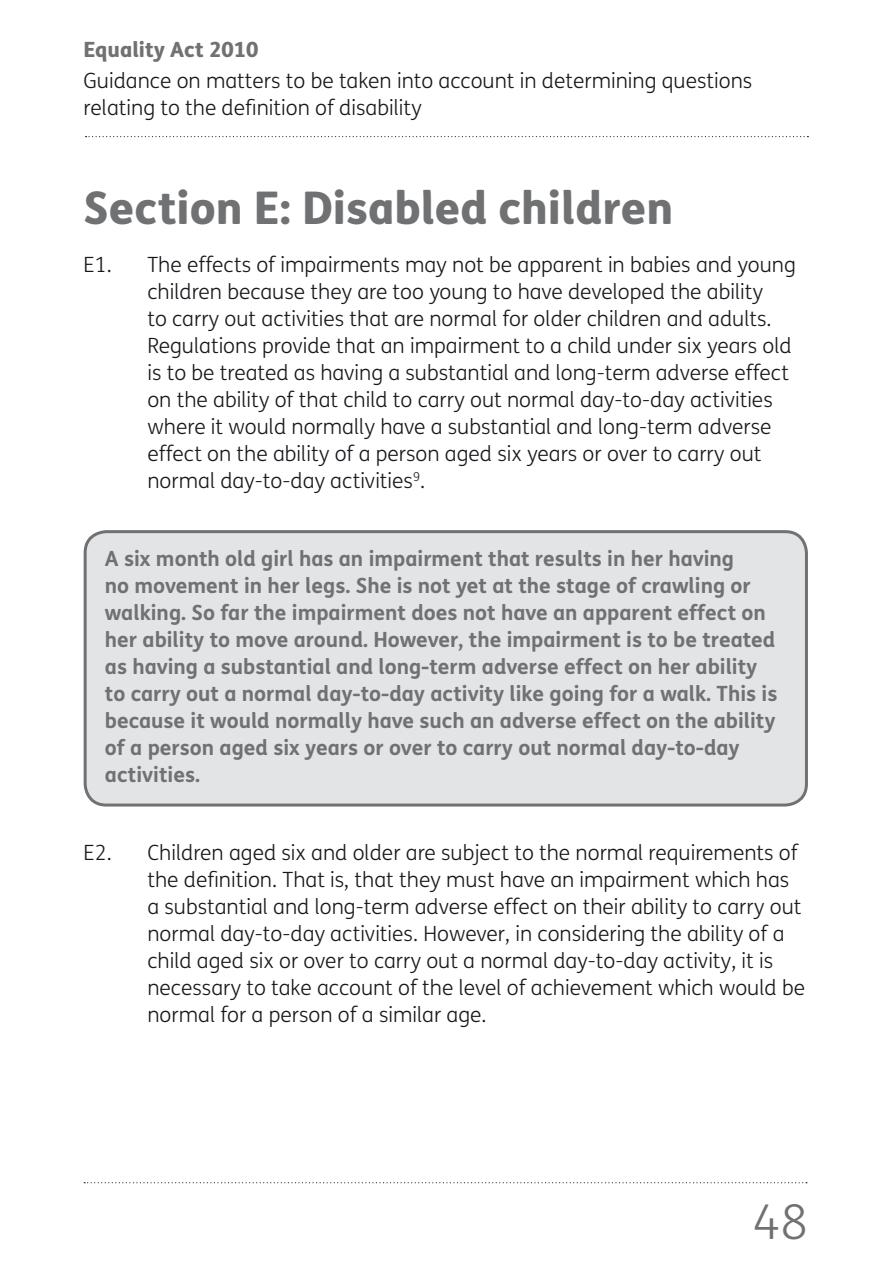
<style>
.page{position:relative;width:893px;height:1263px;background:#fff}
.page>*{position:absolute;margin:0;border:0;box-sizing:border-box;transform-origin:0 0}
.t1{font:300 48px "FS Me";color:#707173}
.Heading_2{font:800 45px "FS Me";color:#707173}
.Text{font:300 21px/27px "FS Me";color:#1a171c}
.Box_Text_Only_Para{font:700 21px/27px "FS Me";color:#707173}
.t2{font:800 21px "FS Me";color:#707173}
</style>
<div class="page">
<svg style="left:86px;top:136px;width:722px;height:1px"></svg>
<svg style="left:84px;top:1182px;width:723px;height:1px"></svg>
<div style="left:85px;top:532px;width:721px;height:273px;background:#e3e4e5;border-radius:21px"></div>
<div style="left:84px;top:530px;width:724px;height:276px;border:3px solid #707173;border-radius:21px"></div>
<p class="t2" style="left:84px;top:33px;width:176px">Equality Act 2010</p>
<p class="Text" style="left:84px;top:67px;width:670px">Guidance on matters to be taken into account in determining questions relating to the definition of disability</p>
<h2 class="Heading_2" style="left:84px;top:172px;width:591px">Section E: Disabled children</h2>
<p class="Text" style="left:147px;top:250px;width:650px;text-indent:-64px">E1. The effects of impairments may not be apparent in babies and young children because they are too young to have developed the ability<br>to carry out activities that are normal for older children and adults.<br>Regulations provide that an impairment to a child under six years old is to be treated as having a substantial and long-term adverse effect on the ability of that child to carry out normal day-to-day activities where it would normally have a substantial and long-term adverse effect on the ability of a person aged six years or over to carry out normal day-to-day activities<sup>9</sup>.</p>
<p class="Box_Text_Only_Para" style="left:105px;top:544px;width:674px">A six month old girl has an impairment that results in her having<br>no movement in her legs. She is not yet at the stage of crawling or walking. So far the impairment does not have an apparent effect on her ability to move around. However, the impairment is to be treated as having a substantial and long-term adverse effect on her ability to carry out a normal day-to-day activity like going for a walk. This is because it would normally have such an adverse effect on the ability of a person aged six years or over to carry out normal day-to-day activities.</p>
<p class="Text" style="left:147px;top:839px;width:659px;text-indent:-64px">E2. Children aged six and older are subject to the normal requirements of the definition. That is, that they must have an impairment which has a substantial and long-term adverse effect on their ability to carry out normal day-to-day activities. However, in considering the ability of a child aged six or over to carry out a normal day-to-day activity, it is necessary to take account of the level of achievement which would be normal for a person of a similar age.</p>
<h1 class="t1" style="left:753px;top:1190px;width:57px">48</h1>
</div>
